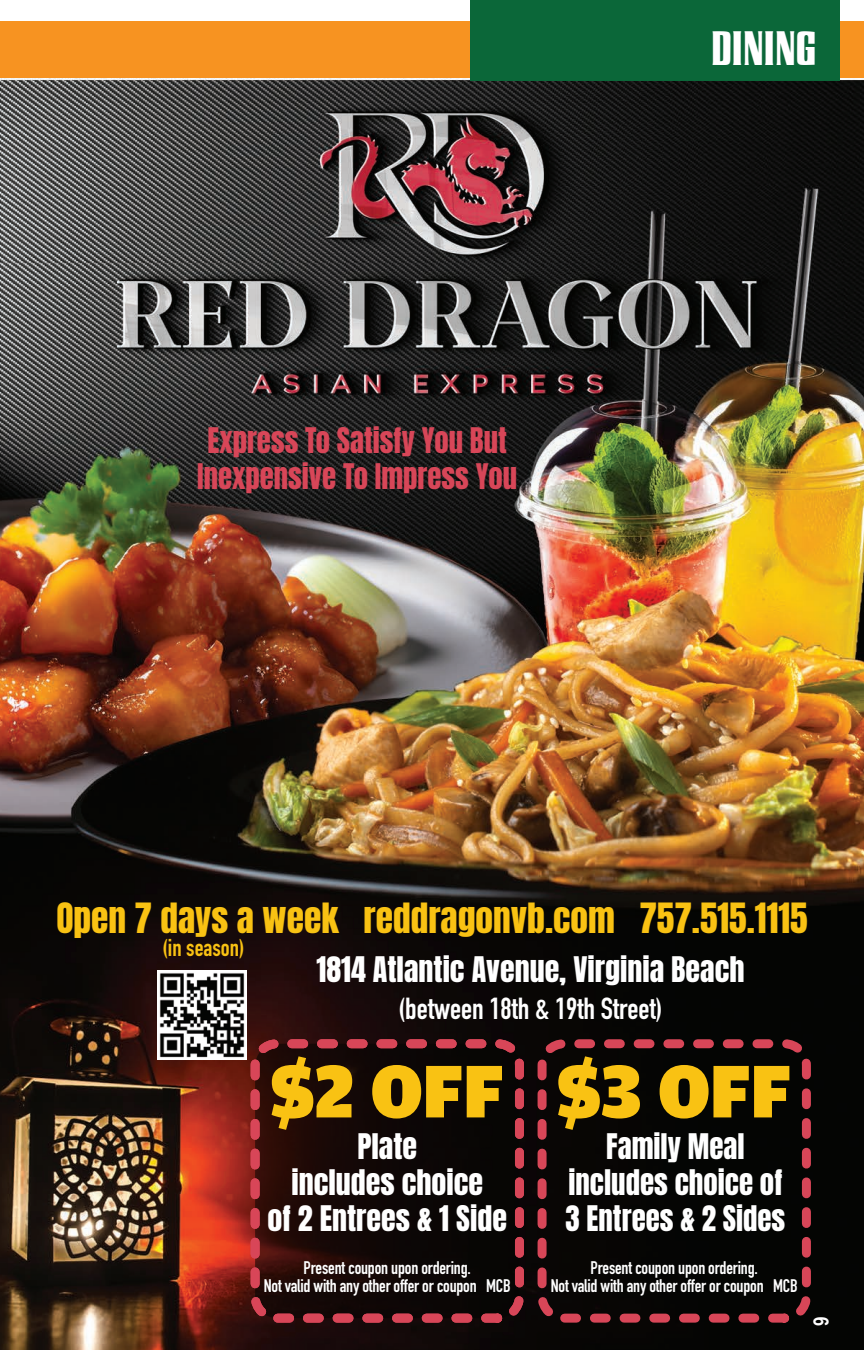
<style>
.page{position:relative;width:864px;height:1350px;background:#fff}
.page>*{position:absolute;margin:0;border:0;box-sizing:border-box;transform-origin:0 0}
.t1{font:900 79.2px "Amplitude";color:#f9c213}
.t2{font:48px "Energetic";letter-spacing:-.025em;color:#fff}
.t3{font:35.4px "Anton";color:#f9c213}
.t4{font:30px/36px "Anton";color:#fff;text-align:center}
.t5{font:30px/36px "Anton";color:#d84658;text-align:center;scale:.96 1}
.t6{font:30px/36px "Anton";color:#fff;text-align:center;scale:.96 1}
.t7{font:700 30px "DIN Condensed";color:#fff}
.t8{font:700 24px "DIN Condensed";color:#f9c213}
.t9{font:700 21px "Arial Narrow";color:#fff}
.t10{font:700 18px/18px "DIN Condensed";letter-spacing:-.01em;color:#fff;text-align:center}
</style>
<div class="page">
<img style="left:0;top:0;width:864px;height:1350px">
<svg style="left:255px;top:1044px;width:264px;height:274px;background:#130705"></svg>
<div style="left:251px;top:1039px;width:273px;height:284px;border:9px dashed #d84658;border-radius:22px"></div>
<div style="left:538px;top:1039px;width:273px;height:284px;border:9px dashed #d84658;border-radius:22px"></div>
<div style="left:0;top:21px;width:864px;height:56px;background:#f79321"></div>
<div style="left:471px;top:0;width:369px;height:81px;background:#0b6739"></div>
<img style="left:158px;top:970px;width:89px;height:89px">
<h3 class="t5" style="left:197px;top:424px;width:335px">Express To Satisfy You But<br>Inexpensive To Impress You</h3>
<h2 class="t2" style="left:710px;top:21px;width:108px">DINING</h2>
<h3 class="t3" style="left:56px;top:900px;width:753px">Open 7 days a week reddragonvb.com 757.515.1115</h3>
<h3 class="t8" style="left:163px;top:931px;width:83px">(in season)</h3>
<h3 class="t4" style="left:316px;top:954px;width:430px">1814 Atlantic Avenue, Virginia Beach</h3>
<h3 class="t7" style="left:399px;top:988px;width:265px">(between 18th &amp; 19th Street)</h3>
<h1 class="t1" style="left:271px;top:1046px;width:235px">$2 OFF</h1>
<h1 class="t1" style="left:557px;top:1046px;width:236px">$3 OFF</h1>
<h3 class="t4" style="left:268px;top:1130px;width:241px">Plate<br>includes choice<br>of 2 Entrees &amp; 1 Side</h3>
<h3 class="t6" style="left:566px;top:1130px;width:230px">Family Meal includes choice of<br>3 Entrees &amp; 2 Sides</h3>
<p class="t10" style="left:264px;top:1258px;width:248px">Present coupon upon ordering.<br>Not valid with any other offer or coupon MCB</p>
<p class="t10" style="left:551px;top:1258px;width:248px">Present coupon upon ordering.<br>Not valid with any other offer or coupon MCB</p>
<p class="t9" style="left:805px;top:1326px;width:11px;rotate:-90deg">9</p>
</div>
